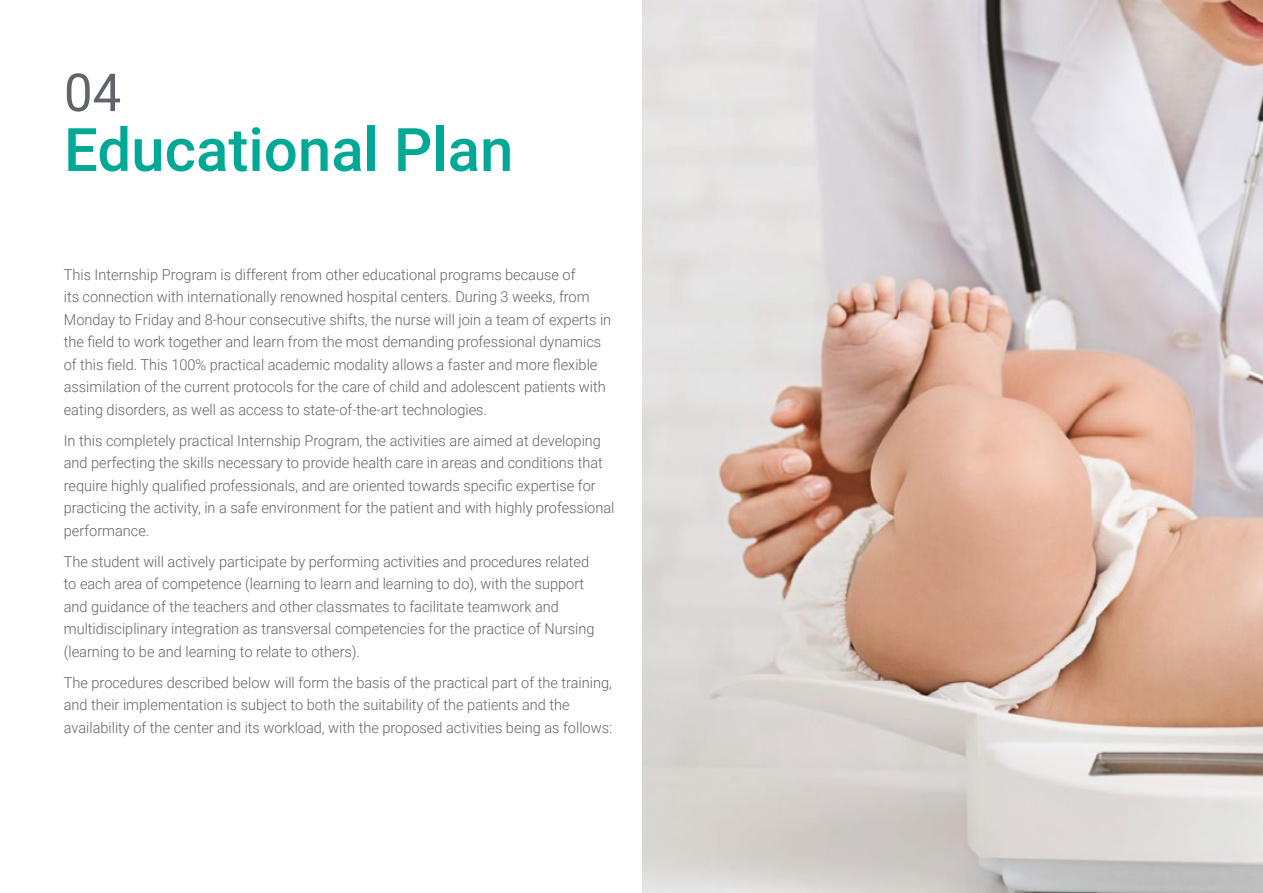
<style>
.page{position:relative;width:1263px;height:893px;background:#fff}
.page>*{position:absolute;margin:0;border:0;box-sizing:border-box;transform-origin:0 0}
.t1{font:500 60px "Roboto";color:#00a996}
.t2{font:52.5px "Roboto";color:#61646a}
.t3{font:300 15px/22.5px "Roboto";color:#61646a}
</style>
<div class="page">
<img style="left:642px;top:0;width:621px;height:893px">
<h2 class="t2" style="left:64px;top:56px;width:59px">04</h2>
<h1 class="t1" style="left:64px;top:108px;width:451px">Educational Plan</h1>
<p class="t3" style="left:64px;top:262px;width:549px">This Internship Program is different from other educational programs because of<br>its connection with internationally renowned hospital centers. During 3 weeks, from Monday to Friday and 8-hour consecutive shifts, the nurse will join a team of experts in the field to work together and learn from the most demanding professional dynamics of this field. This 100% practical academic modality allows a faster and more flexible assimilation of the current protocols for the care of child and adolescent patients with eating disorders, as well as access to state-of-the-art technologies.</p>
<p class="t3" style="left:64px;top:428px;width:552px">In this completely practical Internship Program, the activities are aimed at developing and perfecting the skills necessary to provide health care in areas and conditions that require highly qualified professionals, and are oriented towards specific expertise for practicing the activity, in a safe environment for the patient and with highly professional performance.</p>
<p class="t3" style="left:64px;top:549px;width:532px">The student will actively participate by performing activities and procedures related to each area of competence (learning to learn and learning to do), with the support and guidance of the teachers and other classmates to facilitate teamwork and multidisciplinary integration as transversal competencies for the practice of Nursing (learning to be and learning to relate to others).</p>
<p class="t3" style="left:64px;top:670px;width:550px">The procedures described below will form the basis of the practical part of the training, and their implementation is subject to both the suitability of the patients and the availability of the center and its workload, with the proposed activities being as follows:</p>
</div>
